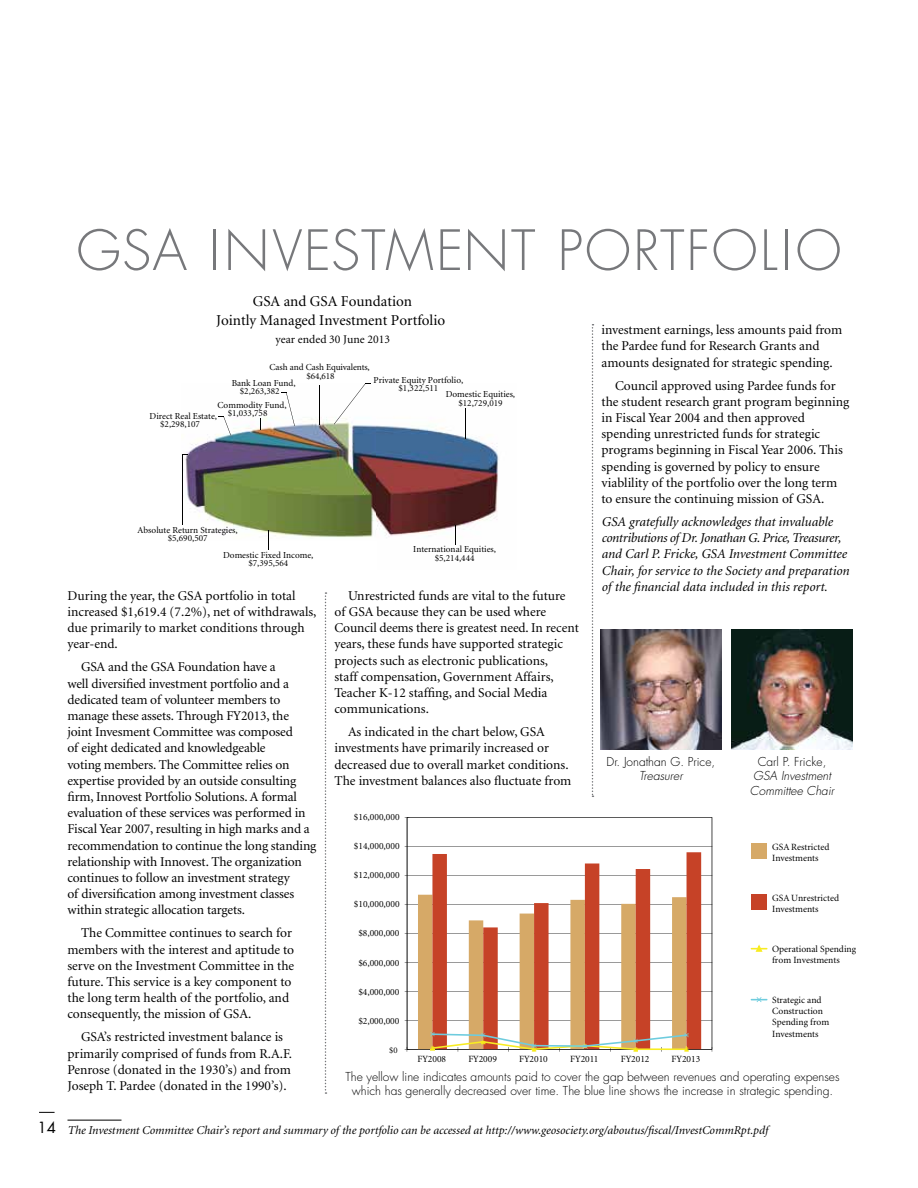
<style>
.page{position:relative;width:918px;height:1188px;background:#fff}
.page>*{position:absolute;margin:0;border:0;box-sizing:border-box;transform-origin:0 0}
.t1{font:300 54px "Futura";letter-spacing:.035em;color:#77787b}
.t2{font:15.15px/18.1px "Minion";color:#000;text-align:center}
.t3{font:15px "Futura";color:#000}
.t4{font:13.5px/16.2px "Minion";letter-spacing:-.005em;color:#000}
.t5{font:italic 13.5px/16.2px "Minion";color:#000}
.t6{font:300 12px/14.4px "Futura";color:#000;text-align:center}
.t7{font:italic 12px "Minion";color:#000}
.t8{font:italic 300 12px/14.4px "Futura";color:#000}
.t9{font:11.7px "Minion";color:#000}
.t10{font:9.45px/11.4px "Minion";color:#000}
.t11{font:9.15px/8.4px "Minion";color:#000;text-align:center}
.t12{font:8.7px "Minion";color:#000}
</style>
<div class="page">
<svg style="left:39px;top:1112px;width:16px;height:1px"></svg>
<hr style="left:68px;top:1120px;width:54px;height:1px;background:#000">
<hr style="left:405px;top:846px;width:307px;height:1px;background:#000">
<hr style="left:405px;top:1020px;width:307px;height:1px;background:#000">
<hr style="left:405px;top:991px;width:307px;height:1px;background:#000">
<hr style="left:405px;top:962px;width:307px;height:1px;background:#000">
<hr style="left:405px;top:933px;width:307px;height:1px;background:#000">
<hr style="left:405px;top:904px;width:307px;height:1px;background:#000">
<hr style="left:405px;top:875px;width:307px;height:1px;background:#000">
<svg style="left:408px;top:817px;width:304px;height:232px"></svg>
<svg style="left:432px;top:852px;width:269px;height:197px"></svg>
<hr style="left:407px;top:817px;width:1px;height:232px;background:#000">
<hr style="left:407px;top:1049px;width:305px;height:1px;background:#000">
<svg style="left:405px;top:1047px;width:4px;height:5px"></svg>
<svg style="left:418px;top:895px;width:271px;height:157px"></svg>
<div style="left:751px;top:843px;width:16px;height:15px;background:#d6a967"></div>
<div style="left:751px;top:894px;width:16px;height:15px;background:#c64227"></div>
<svg style="left:751px;top:944px;width:16px;height:8px"></svg>
<svg style="left:751px;top:997px;width:16px;height:5px"></svg>
<img style="left:182px;top:392px;width:317px;height:153px">
<svg style="left:334px;top:383px;width:37px;height:41px"></svg>
<hr style="left:319px;top:390px;width:1px;height:35px;background:#000">
<svg style="left:281px;top:393px;width:14px;height:33px"></svg>
<svg style="left:219px;top:417px;width:12px;height:18px"></svg>
<hr style="left:183px;top:455px;width:1px;height:64px;background:#000">
<svg style="left:268px;top:530px;width:1px;height:20px"></svg>
<svg style="left:455px;top:525px;width:1px;height:19px"></svg>
<svg style="left:466px;top:408px;width:1px;height:30px"></svg>
<img style="left:601px;top:630px;width:120px;height:120px">
<img style="left:732px;top:630px;width:120px;height:120px">
<svg style="left:592px;top:324px;width:1px;height:473px"></svg>
<svg style="left:325px;top:592px;width:2px;height:502px"></svg>
<p class="t3" style="left:38px;top:1117px;width:20px">14</p>
<h1 class="t1" style="left:76px;top:216px;width:289px">GSA I nvestm</h1>
<h1 class="t1" style="left:436px;top:216px;width:407px">ent Portfolio</h1>
<p class="t2" style="left:216px;top:293px;width:231px">GSA and GSA Foundation<br>Jointly Managed Investment Portfolio</p>
<p class="t9" style="left:276px;top:334px;width:116px">year ended 30 June 2013</p>
<p class="t4" style="left:602px;top:322px;width:242px">investment earnings, less amounts paid from the Pardee fund for Research Grants and amounts designated for strategic spending.</p>
<p class="t4" style="left:602px;top:378px;width:249px;text-indent:14px">Council approved using Pardee funds for the student research grant program beginning in Fiscal Year 2004 and then approved spending unrestricted funds for strategic programs beginning in Fiscal Year 2006. This spending is governed by policy to ensure viablility of the portfolio over the long term to ensure the continuing mission of GSA.</p>
<p class="t5" style="left:602px;top:514px;width:249px">GSA gratefully acknowledges that invaluable contributions of Dr. Jonathan G. Price, Treasurer, and Carl P. Fricke, GSA Investment Committee Chair, for service to the Society and preparation of the financial data included in this report.</p>
<p class="t11" style="left:269px;top:363px;width:102px">Cash and Cash Equivalents, $64,618</p>
<p class="t11" style="left:374px;top:376px;width:91px">Private Equity Portfolio, $1,322,511</p>
<p class="t11" style="left:240px;top:379px;width:57px;text-align:left;text-indent:-8px">Bank Loan Fund, $2,263,382</p>
<p class="t11" style="left:446px;top:390px;width:71px">Domestic Equities, $12,729,019</p>
<p class="t11" style="left:228px;top:401px;width:60px;text-align:left;text-indent:-10px">Commodity Fund, $1,033,758</p>
<p class="t11" style="left:160px;top:412px;width:58px;text-align:left;text-indent:-11px">Direct Real Estate, $2,298,107</p>
<p class="t11" style="left:138px;top:526px;width:102px">Absolute Return Strategies, $5,690,507</p>
<p class="t11" style="left:413px;top:546px;width:84px">International Equities,</p>
<p class="t11" style="left:223px;top:551px;width:92px">Domestic Fixed Income,</p>
<p class="t11" style="left:435px;top:554px;width:41px">$5,214,444</p>
<p class="t11" style="left:248px;top:559px;width:41px">$7,395,564</p>
<p class="t4" style="left:68px;top:588px;width:251px">During the year, the GSA portfolio in total increased $1,619.4 (7.2%), net of withdrawals, due primarily to market conditions through year-end.</p>
<p class="t4" style="left:68px;top:660px;width:250px;text-indent:14px">GSA and the GSA Foundation have a<br>well diversified investment portfolio and a dedicated team of volunteer members to manage these assets. Through FY2013, the joint Invesment Committee was composed<br>of eight dedicated and knowledgeable<br>voting members. The Committee relies on expertise provided by an outside consulting firm, Innovest Portfolio Solutions. A formal evaluation of these services was performed in Fiscal Year 2007, resulting in high marks and a recommendation to continue the long standing relationship with Innovest. The organization continues to follow an investment strategy<br>of diversification among investment classes within strategic allocation targets.</p>
<p class="t4" style="left:68px;top:925px;width:228px;text-indent:14px">The Committee continues to search for members with the interest and aptitude to serve on the Investment Committee in the future. This service is a key component to the long term health of the portfolio, and consequently, the mission of GSA.</p>
<p class="t4" style="left:68px;top:1029px;width:226px;text-align:center">GSA’s restricted investment balance is primarily comprised of funds from R.A.F.<br>Penrose (donated in the 1930’s) and from Joseph T. Pardee (donated in the 1990’s).</p>
<p class="t4" style="left:335px;top:588px;width:246px;text-indent:14px">Unrestricted funds are vital to the future of GSA because they can be used where Council deems there is greatest need. In recent years, these funds have supported strategic projects such as electronic publications,<br>staff compensation, Government Affairs, Teacher K-12 staffing, and Social Media communications.</p>
<p class="t4" style="left:335px;top:724px;width:238px;text-indent:14px">As indicated in the chart below, GSA investments have primarily increased or decreased due to overall market conditions.<br>The investment balances also fluctuate from</p>
<p class="t6" style="left:607px;top:754px;width:110px">Dr. Jonathan G. Price,</p>
<p class="t8" style="left:639px;top:769px;width:45px">Treasurer</p>
<p class="t6" style="left:758px;top:754px;width:70px">Carl P. Fricke,</p>
<p class="t8" style="left:750px;top:769px;width:86px">GSA Investment<br>Committee Chair</p>
<p class="t10" style="left:354px;top:812px;width:47px">$16,000,000</p>
<p class="t10" style="left:354px;top:841px;width:47px">$14,000,000</p>
<p class="t10" style="left:772px;top:841px;width:59px">GSA Restricted<br>Investments</p>
<p class="t10" style="left:772px;top:892px;width:68px">GSA Unrestricted<br>Investments</p>
<p class="t10" style="left:772px;top:943px;width:85px">Operational Spending from Investments</p>
<p class="t10" style="left:772px;top:994px;width:59px">Strategic and<br>Construction<br>Spending from<br>Investments</p>
<p class="t10" style="left:354px;top:870px;width:47px">$12,000,000</p>
<p class="t10" style="left:354px;top:899px;width:47px">$10,000,000</p>
<p class="t10" style="left:358px;top:928px;width:43px">$8,000,000</p>
<p class="t10" style="left:358px;top:957px;width:43px">$6,000,000</p>
<p class="t10" style="left:358px;top:986px;width:43px">$4,000,000</p>
<p class="t10" style="left:358px;top:1015px;width:43px">$2,000,000</p>
<p class="t12" style="left:389px;top:1045px;width:10px">$0</p>
<p class="t10" style="left:418px;top:1054px;width:30px">FY2008</p>
<p class="t10" style="left:468px;top:1054px;width:30px">FY2009</p>
<p class="t10" style="left:519px;top:1054px;width:30px">FY2010</p>
<p class="t10" style="left:570px;top:1054px;width:29px">FY2011</p>
<p class="t10" style="left:621px;top:1054px;width:30px">FY2012</p>
<p class="t10" style="left:672px;top:1054px;width:30px">FY2013</p>
<p class="t6" style="left:345px;top:1069px;width:496px">The yellow line indicates amounts paid to cover the gap between revenues and operating expenses which has generally decreased over time. The blue line shows the increase in strategic spending.</p>
<p class="t7" style="left:68px;top:1124px;width:702px">The Investment Committee Chair’s report and summary of the portfolio can be accessed at http://www.geosociety.org/aboutus/fiscal/InvestCommRpt.pdf</p>
</div>
